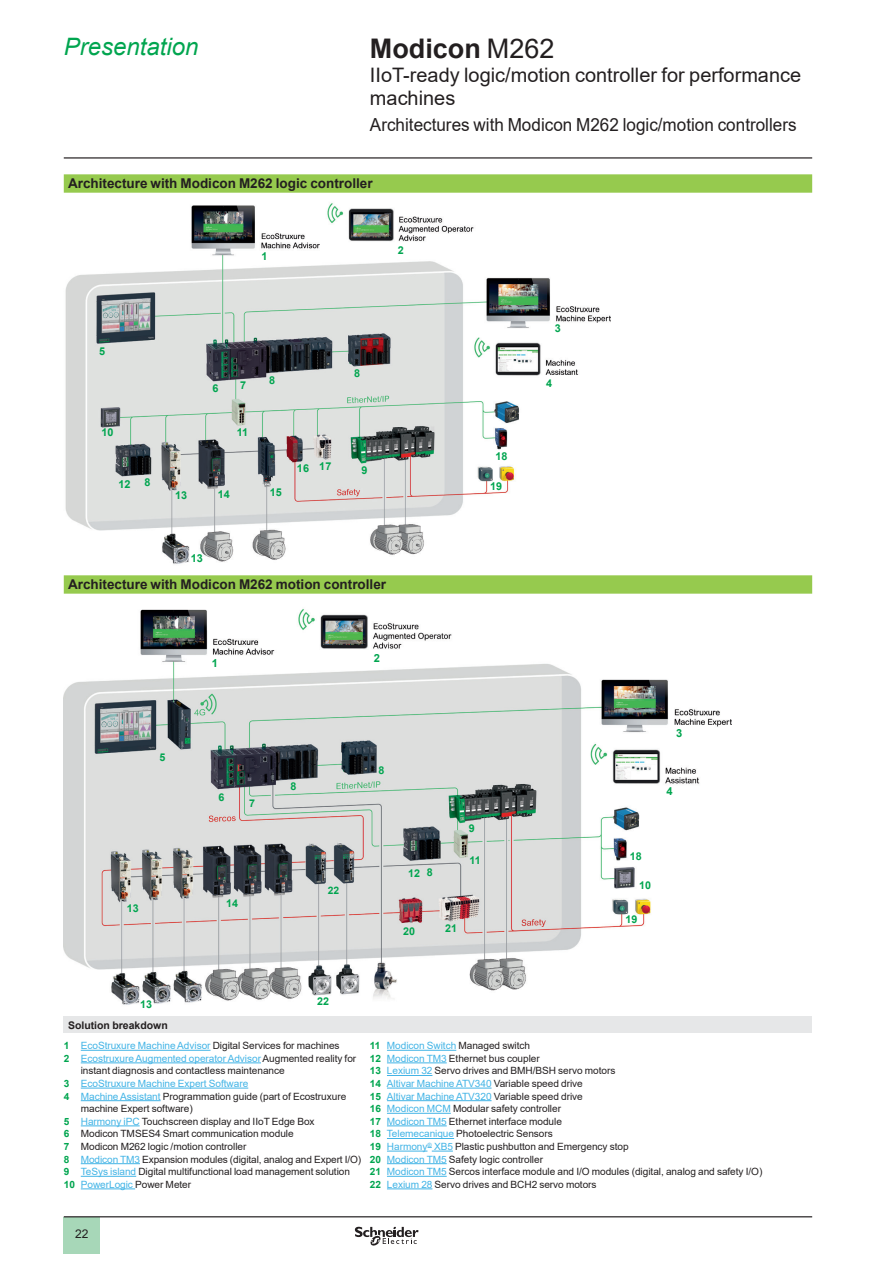
<style>
.page{position:relative;width:893px;height:1263px;background:#fff}
.page>*{position:absolute;margin:0;border:0;box-sizing:border-box;transform-origin:0 0}
._0_TitleLev1{font:700 27px "Arial";color:#231f20}
._0_Topic{font:italic 24px "Arial";color:#00a54f}
._0_TitleLev2{font:19.95px/22.5px "Arial";color:#231f20}
._0_TitleLev3{font:18px "Arial";color:#231f20;scale:.95 1}
._1_Section_3__10{font:700 13.5px "Arial";color:#231f20}
.t1{font:12px "Arial";color:#231f20}
.version{font:700 11.1px "Arial";color:#00a54f}
.version-2{font:700 10.95px "Arial";color:#00a54f}
.version-3{font:700 10.8px "Arial";color:#00a54f}
.version-4{font:700 10.65px "Arial";color:#00a54f}
._1_Section_5__7{font:700 10.5px "Arial";color:#231f20}
.version-5{font:700 10.35px "Arial";color:#00a54f}
.t2{font:10.05px/12.6px "Arial";letter-spacing:-.005em;color:#231f20}
.t3{font:10.05px "Arial";letter-spacing:-.005em;color:#42b4e6}
.s1{font-weight:400}
.s2{font-weight:700;color:#00a54f}
.s3{color:#42b4e6}
.s4{color:#231f20}
</style>
<div class="page">
<hr style="left:64px;top:157px;width:748px;height:2px;background:#231f20">
<div style="left:64px;top:1217px;width:36px;height:37px;background:#a7d7b8"></div>
<hr style="left:64px;top:1216px;width:748px;height:1px;background:#231f20">
<svg style="left:355px;top:1226px;width:64px;height:20px"></svg>
<svg style="left:64px;top:174px;width:748px;height:420px"></svg>
<div style="left:64px;top:1017px;width:748px;height:16px;background:#e6e7e8"></div>
<img style="left:64px;top:197px;width:546px;height:370px">
<img style="left:64px;top:609px;width:668px;height:396px">
<hr style="left:81px;top:1050px;width:130px;height:1px;background:#42b4e6">
<hr style="left:81px;top:1062px;width:180px;height:1px;background:#42b4e6">
<hr style="left:81px;top:1088px;width:167px;height:1px;background:#42b4e6">
<hr style="left:81px;top:1100px;width:80px;height:1px;background:#42b4e6">
<hr style="left:81px;top:1125px;width:59px;height:1px;background:#42b4e6">
<hr style="left:81px;top:1163px;width:59px;height:1px;background:#42b4e6">
<hr style="left:81px;top:1176px;width:55px;height:1px;background:#42b4e6">
<hr style="left:81px;top:1188px;width:54px;height:1px;background:#42b4e6">
<hr style="left:387px;top:1050px;width:69px;height:1px;background:#42b4e6">
<hr style="left:387px;top:1062px;width:60px;height:1px;background:#42b4e6">
<hr style="left:387px;top:1075px;width:45px;height:1px;background:#42b4e6">
<hr style="left:387px;top:1088px;width:105px;height:1px;background:#42b4e6">
<hr style="left:387px;top:1100px;width:105px;height:1px;background:#42b4e6">
<hr style="left:387px;top:1113px;width:64px;height:1px;background:#42b4e6">
<hr style="left:387px;top:1125px;width:60px;height:1px;background:#42b4e6">
<hr style="left:387px;top:1138px;width:67px;height:1px;background:#42b4e6">
<hr style="left:387px;top:1151px;width:40px;height:1px;background:#42b4e6">
<svg style="left:427px;top:1147px;width:26px;height:5px"></svg>
<hr style="left:387px;top:1163px;width:60px;height:1px;background:#42b4e6">
<hr style="left:387px;top:1176px;width:60px;height:1px;background:#42b4e6">
<hr style="left:387px;top:1188px;width:45px;height:1px;background:#42b4e6">
<p class="_0_Topic" style="left:64px;top:31px;width:136px">Presentation</p>
<p class="_0_TitleLev1" style="left:370px;top:29px;width:186px">Modicon <span class="s1">M262</span></p>
<p class="_0_TitleLev2" style="left:370px;top:64px;width:433px">IIoT-ready logic/motion controller for performance machines</p>
<p class="_0_TitleLev3" style="left:370px;top:112px;width:451px">Architectures with Modicon M262 logic/motion controllers</p>
<p class="_1_Section_3__10" style="left:68px;top:174px;width:306px">Architecture with Modicon M262 logic controller</p>
<p class="version-3" style="left:261px;top:249px;width:8px">1</p>
<p class="version-3" style="left:398px;top:242px;width:8px">2</p>
<p class="version-3" style="left:99px;top:343px;width:8px">5</p>
<p class="version-3" style="left:212px;top:381px;width:8px">6</p>
<p class="version-3" style="left:240px;top:378px;width:8px">7</p>
<p class="version-3" style="left:102px;top:425px;width:14px">10</p>
<p class="version-3" style="left:237px;top:425px;width:13px">11</p>
<p class="version-2" style="left:119px;top:476px;width:14px">12</p>
<p class="version-3" style="left:145px;top:475px;width:8px">8</p>
<p class="version-3" style="left:175px;top:488px;width:14px">13</p>
<p class="version-3" style="left:218px;top:486px;width:14px">14</p>
<p class="version-2" style="left:191px;top:550px;width:14px">13</p>
<p class="version-3" style="left:269px;top:372px;width:8px">8</p>
<p class="version-3" style="left:354px;top:365px;width:8px">8</p>
<p class="version-3" style="left:270px;top:485px;width:14px">15</p>
<p class="version-3" style="left:319px;top:459px;width:14px">17</p>
<p class="version-3" style="left:297px;top:461px;width:14px">16</p>
<p class="version-3" style="left:361px;top:462px;width:8px">9</p>
<p class="_1_Section_3__10" style="left:68px;top:575px;width:320px">Architecture with Modicon M262 motion controller</p>
<p class="version" style="left:212px;top:655px;width:8px">1</p>
<p class="version" style="left:374px;top:650px;width:8px">2</p>
<p class="version-3" style="left:495px;top:448px;width:14px">18</p>
<p class="version-3" style="left:490px;top:479px;width:14px">19</p>
<p class="version-4" style="left:159px;top:750px;width:7px">5</p>
<p class="version-4" style="left:127px;top:900px;width:13px">13</p>
<p class="version-4" style="left:140px;top:997px;width:13px">13</p>
<p class="version-4" style="left:218px;top:789px;width:7px">6</p>
<p class="version-4" style="left:249px;top:796px;width:7px">7</p>
<p class="version-4" style="left:226px;top:896px;width:13px">14</p>
<p class="version-4" style="left:290px;top:778px;width:7px">8</p>
<p class="version-5" style="left:328px;top:883px;width:13px">22</p>
<p class="version-4" style="left:317px;top:993px;width:13px">22</p>
<p class="version-4" style="left:378px;top:763px;width:7px">8</p>
<p class="version-4" style="left:427px;top:864px;width:7px">8</p>
<p class="version-4" style="left:408px;top:866px;width:13px">12</p>
<p class="version-4" style="left:469px;top:821px;width:7px">9</p>
<p class="version-4" style="left:470px;top:852px;width:13px">11</p>
<p class="version-4" style="left:403px;top:924px;width:13px">20</p>
<p class="version-4" style="left:445px;top:920px;width:13px">21</p>
<p class="version-3" style="left:555px;top:321px;width:8px">3</p>
<p class="version-3" style="left:546px;top:375px;width:8px">4</p>
<p class="version" style="left:676px;top:725px;width:8px">3</p>
<p class="version" style="left:666px;top:784px;width:8px">4</p>
<p class="version-4" style="left:630px;top:849px;width:13px">18</p>
<p class="version-4" style="left:639px;top:878px;width:13px">10</p>
<p class="version-4" style="left:625px;top:912px;width:13px">19</p>
<p class="_1_Section_5__7" style="left:68px;top:1018px;width:101px">Solution breakdown</p>
<p class="t2" style="left:64px;top:1039px;width:277px"><span class="s2">1</span> <span class="s3">EcoStruxure Machine Advisor</span> Digital Services for machines</p>
<p class="t2" style="left:81px;top:1052px;width:277px;text-indent:-17px"><span class="s2">2</span> <span class="s3">Ecostruxure Augmented operator Advisor</span> Augmented reality for instant diagnosis and contactless maintenance</p>
<p class="t3" style="left:64px;top:1076px;width:186px"><span class="s2">3</span> EcoStruxure Machine Expert Software</p>
<p class="t2" style="left:81px;top:1090px;width:267px;text-indent:-17px"><span class="s2">4</span> <span class="s3">Machine Assistant</span> Programmation guide (part of Ecostruxure machine Expert software)</p>
<p class="t2" style="left:64px;top:1115px;width:252px"><span class="s2">5</span> <span class="s3">Harmony iPC</span> Touchscreen display and IIoT Edge Box</p>
<p class="t2" style="left:64px;top:1127px;width:231px"><span class="s2">6</span> Modicon TMSES4 Smart communication module</p>
<p class="t2" style="left:64px;top:1140px;width:184px"><span class="s2">7</span> Modicon M262 logic /motion controller</p>
<p class="t2" style="left:64px;top:1153px;width:299px"><span class="s2">8</span> <span class="s3">Modicon TM3</span> Expansion modules (digital, analog and Expert I/O)</p>
<p class="t2" style="left:64px;top:1165px;width:288px"><span class="s2">9</span> <span class="s3">TeSys island</span> Digital multifunctional load management solution</p>
<p class="t3" style="left:64px;top:1177px;width:129px"><span class="s2">10</span> PowerLogic <span class="s4">Power Meter</span></p>
<p class="t3" style="left:370px;top:1039px;width:162px"><span class="s2">11</span> Modicon Switch <span class="s4">Managed switch</span></p>
<p class="t2" style="left:370px;top:1052px;width:171px"><span class="s2">12</span> <span class="s3">Modicon TM3</span> Ethernet bus coupler</p>
<p class="t2" style="left:370px;top:1064px;width:247px"><span class="s2">13</span> <span class="s3">Lexium 32</span> Servo drives and BMH/BSH servo motors</p>
<p class="t3" style="left:370px;top:1076px;width:214px"><span class="s2">14</span> Altivar Machine ATV340 <span class="s4">Variable speed drive</span></p>
<p class="t3" style="left:370px;top:1089px;width:214px"><span class="s2">15</span> Altivar Machine ATV320 <span class="s4">Variable speed drive</span></p>
<p class="t2" style="left:370px;top:1102px;width:193px"><span class="s2">16</span> <span class="s3">Modicon MCM</span> Modular safety controller</p>
<p class="t2" style="left:370px;top:1115px;width:194px"><span class="s2">17</span> <span class="s3">Modicon TM5</span> Ethernet interface module</p>
<p class="t2" style="left:370px;top:1127px;width:184px"><span class="s2">18</span> <span class="s3">Telemecanique</span> Photoelectric Sensors</p>
<p class="t2" style="left:370px;top:1140px;width:260px"><span class="s2">19</span> <span class="s3">Harmony</span><sup>®</sup> <span class="s3">XB5</span> Plastic pushbutton and Emergency stop</p>
<p class="t2" style="left:370px;top:1153px;width:175px"><span class="s2">20</span> <span class="s3">Modicon TM5</span> Safety logic controller</p>
<p class="t2" style="left:370px;top:1165px;width:394px"><span class="s2">21</span> <span class="s3">Modicon TM5</span> Sercos interface module and I/O modules (digital, analog and safety I/O)</p>
<p class="t2" style="left:370px;top:1178px;width:228px"><span class="s2">22</span> <span class="s3">Lexium 28</span> Servo drives and BCH2 servo motors</p>
<p class="t1" style="left:75px;top:1225px;width:15px">22</p>
</div>
